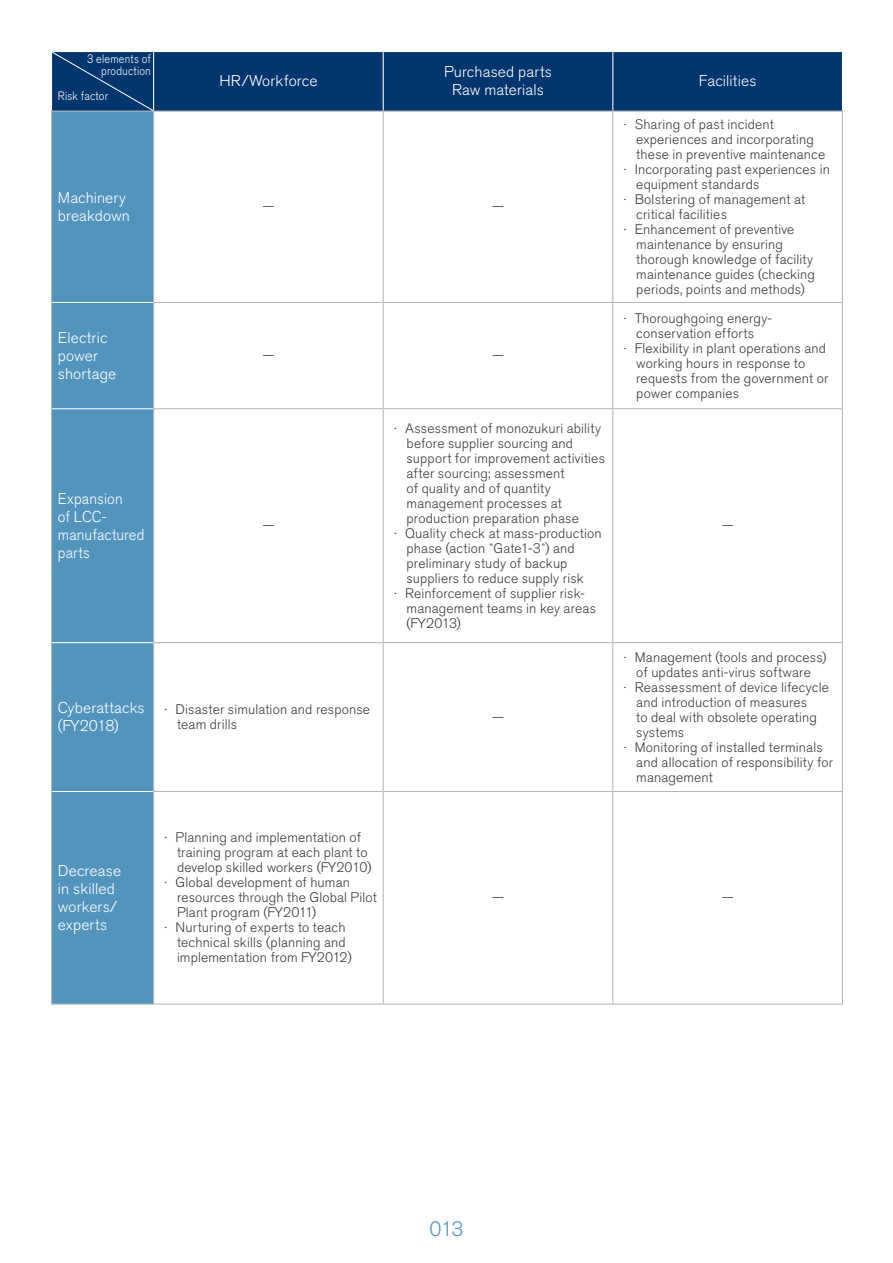
<style>
.page{position:relative;width:893px;height:1263px;background:#fff}
.page>*{position:absolute;margin:0;border:0;box-sizing:border-box;transform-origin:0 0}
.t1{font:300 20.7px "Nissan Pro";color:#5394bd}
.t2{font:300 15.45px/18px "Nissan Pro";letter-spacing:.01em;color:#fff}
.t3{font:300 15.45px "Nissan Pro";letter-spacing:.01em;color:#fff;scale:.95 1}
.t4{font:300 13.8px/15px "Nissan Pro";letter-spacing:.01em;color:#3e3a39}
.t5{font:300 12.15px/12px "Nissan Pro";letter-spacing:.015em;color:#fff;text-align:right;scale:.9 1}
.t6{font:300 12px "Shin Go Pr 6 N";color:#3e3a39}
.s1{font-family:"Nissan Pro";font-size:13.8px}
</style>
<div class="page">
<div style="left:154px;top:52px;width:688px;height:59px;background:#00366d"></div>
<div style="left:52px;top:112px;width:101px;height:891px;background:#5394bd"></div>
<hr style="left:383px;top:52px;width:1px;height:59px;background:#fff">
<hr style="left:612px;top:52px;width:1px;height:59px;background:#fff">
<hr style="left:52px;top:302px;width:101px;height:1px;background:#fff">
<hr style="left:52px;top:408px;width:101px;height:1px;background:#fff">
<hr style="left:52px;top:642px;width:101px;height:1px;background:#fff">
<hr style="left:52px;top:791px;width:101px;height:1px;background:#fff">
<hr style="left:51px;top:111px;width:103px;height:1px;background:#b5b6b6">
<hr style="left:51px;top:112px;width:1px;height:190px;background:#b5b6b6">
<hr style="left:154px;top:111px;width:229px;height:1px;background:#b5b6b6">
<hr style="left:153px;top:112px;width:1px;height:190px;background:#b5b6b6">
<hr style="left:383px;top:111px;width:230px;height:1px;background:#b5b6b6">
<hr style="left:383px;top:112px;width:1px;height:190px;background:#b5b6b6">
<hr style="left:613px;top:111px;width:230px;height:1px;background:#b5b6b6">
<hr style="left:612px;top:112px;width:1px;height:190px;background:#b5b6b6">
<hr style="left:842px;top:112px;width:1px;height:190px;background:#b5b6b6">
<hr style="left:51px;top:302px;width:1px;height:107px;background:#b5b6b6">
<hr style="left:153px;top:302px;width:230px;height:1px;background:#b5b6b6">
<hr style="left:153px;top:303px;width:1px;height:105px;background:#b5b6b6">
<hr style="left:383px;top:302px;width:230px;height:1px;background:#b5b6b6">
<hr style="left:383px;top:303px;width:1px;height:105px;background:#b5b6b6">
<hr style="left:613px;top:302px;width:230px;height:1px;background:#b5b6b6">
<hr style="left:612px;top:303px;width:1px;height:105px;background:#b5b6b6">
<hr style="left:842px;top:303px;width:1px;height:105px;background:#b5b6b6">
<hr style="left:51px;top:409px;width:1px;height:234px;background:#b5b6b6">
<hr style="left:153px;top:408px;width:230px;height:1px;background:#b5b6b6">
<hr style="left:153px;top:409px;width:1px;height:233px;background:#b5b6b6">
<hr style="left:383px;top:408px;width:230px;height:1px;background:#b5b6b6">
<hr style="left:383px;top:409px;width:1px;height:233px;background:#b5b6b6">
<hr style="left:613px;top:408px;width:230px;height:1px;background:#b5b6b6">
<hr style="left:612px;top:409px;width:1px;height:233px;background:#b5b6b6">
<hr style="left:842px;top:409px;width:1px;height:233px;background:#b5b6b6">
<hr style="left:51px;top:643px;width:1px;height:148px;background:#b5b6b6">
<hr style="left:153px;top:642px;width:230px;height:1px;background:#b5b6b6">
<hr style="left:153px;top:643px;width:1px;height:148px;background:#b5b6b6">
<hr style="left:383px;top:642px;width:230px;height:1px;background:#b5b6b6">
<hr style="left:383px;top:643px;width:1px;height:148px;background:#b5b6b6">
<hr style="left:613px;top:642px;width:230px;height:1px;background:#b5b6b6">
<hr style="left:612px;top:643px;width:1px;height:148px;background:#b5b6b6">
<hr style="left:842px;top:643px;width:1px;height:148px;background:#b5b6b6">
<hr style="left:51px;top:791px;width:1px;height:212px;background:#b5b6b6">
<hr style="left:153px;top:791px;width:230px;height:1px;background:#b5b6b6">
<hr style="left:153px;top:792px;width:1px;height:211px;background:#b5b6b6">
<hr style="left:383px;top:791px;width:230px;height:1px;background:#b5b6b6">
<hr style="left:383px;top:792px;width:1px;height:211px;background:#b5b6b6">
<hr style="left:613px;top:791px;width:230px;height:1px;background:#b5b6b6">
<hr style="left:612px;top:792px;width:1px;height:211px;background:#b5b6b6">
<hr style="left:842px;top:792px;width:1px;height:211px;background:#b5b6b6">
<hr style="left:51px;top:1003px;width:103px;height:2px;background:#b5b6b6">
<hr style="left:154px;top:1003px;width:229px;height:2px;background:#b5b6b6">
<hr style="left:383px;top:1003px;width:230px;height:2px;background:#b5b6b6">
<hr style="left:613px;top:1003px;width:230px;height:2px;background:#b5b6b6">
<svg style="left:52px;top:52px;width:101px;height:59px;background:#063b70"></svg>
<p class="t5" style="left:87px;top:53px;width:72px">3 elements of production</p>
<p class="t5" style="left:58px;top:89px;width:57px">Risk factor</p>
<p class="t2" style="left:58px;top:188px;width:69px">Machinery</p>
<p class="t2" style="left:58px;top:206px;width:74px">breakdown</p>
<p class="t2" style="left:58px;top:328px;width:60px">Electric power shortage</p>
<p class="t3" style="left:58px;top:488px;width:70px">Expansion</p>
<p class="t3" style="left:58px;top:524px;width:93px">manufactured</p>
<p class="t3" style="left:58px;top:506px;width:53px">of LCC-</p>
<p class="t3" style="left:58px;top:542px;width:35px">parts</p>
<p class="t2" style="left:444px;top:63px;width:110px">Purchased parts</p>
<p class="t2" style="left:219px;top:72px;width:100px">HR/Workforce</p>
<p class="t2" style="left:699px;top:72px;width:59px">Facilities</p>
<p class="t2" style="left:452px;top:81px;width:93px">Raw materials</p>
<p class="t6" style="left:262px;top:197px;width:13px">ー</p>
<p class="t6" style="left:492px;top:197px;width:13px">ー</p>
<p class="t6" style="left:619px;top:114px;width:13px">・</p>
<p class="t6" style="left:619px;top:159px;width:13px">・</p>
<p class="t6" style="left:619px;top:189px;width:13px">・</p>
<p class="t6" style="left:619px;top:219px;width:13px">・</p>
<p class="t4" style="left:635px;top:116px;width:141px">Sharing of past incident</p>
<p class="t4" style="left:635px;top:131px;width:197px">experiences and incorporating these in preventive maintenance<br>Incorporating past experiences in</p>
<p class="t4" style="left:635px;top:176px;width:172px">equipment standards<br>Bolstering of management at</p>
<p class="t4" style="left:635px;top:206px;width:161px">critical facilities<br>Enhancement of preventive</p>
<p class="t4" style="left:636px;top:236px;width:180px">maintenance by ensuring thorough knowledge of facility maintenance guides (checking periods, points and methods(</p>
<p class="t6" style="left:619px;top:308px;width:13px">・</p>
<p class="t4" style="left:635px;top:310px;width:139px">Thoroughgoing energy-</p>
<p class="t4" style="left:636px;top:325px;width:120px">conservation efforts</p>
<p class="t6" style="left:262px;top:346px;width:13px">ー</p>
<p class="t6" style="left:492px;top:346px;width:13px">ー</p>
<p class="t6" style="left:619px;top:338px;width:13px">・</p>
<p class="t4" style="left:635px;top:340px;width:193px">Flexibility in plant operations and</p>
<p class="t4" style="left:636px;top:355px;width:194px">working hours in response to requests from the government or power companies</p>
<p class="t6" style="left:262px;top:516px;width:13px">ー</p>
<p class="t6" style="left:390px;top:418px;width:13px">・</p>
<p class="t6" style="left:390px;top:523px;width:13px">・</p>
<p class="t6" style="left:390px;top:583px;width:13px">・</p>
<p class="t4" style="left:405px;top:420px;width:197px">Assessment of monozukuri ability</p>
<p class="t4" style="left:405px;top:435px;width:201px">before supplier sourcing and support for improvement activities after sourcing; assessment<br>of quality and of quantity management processes at production preparation phase<br>Quality check at mass-production</p>
<p class="t6" style="left:541px;top:538px;width:10px">”<span class="s1">)</span></p>
<p class="t4" style="left:407px;top:540px;width:179px">phase (action<br>preliminary study of backup suppliers to reduce supply risk</p>
<p class="t4" style="left:407px;top:600px;width:191px">management teams in key areas</p>
<p class="t4" style="left:494px;top:540px;width:49px">Gate1-3</p>
<p class="t4" style="left:553px;top:540px;width:23px">and</p>
<p class="t6" style="left:489px;top:538px;width:6px">“</p>
<p class="t4" style="left:405px;top:585px;width:181px">Reinforcement of supplier risk-</p>
<p class="t4" style="left:407px;top:615px;width:56px">(FY2013(</p>
<p class="t6" style="left:722px;top:516px;width:13px">ー</p>
<p class="t2" style="left:58px;top:699px;width:88px">Cyberattacks (FY2018(</p>
<p class="t4" style="left:176px;top:702px;width:196px">Disaster simulation and response</p>
<p class="t6" style="left:160px;top:700px;width:13px">・</p>
<p class="t4" style="left:177px;top:717px;width:62px">team drills</p>
<p class="t2" style="left:58px;top:861px;width:65px">Decrease in skilled workers/ experts</p>
<p class="t6" style="left:160px;top:828px;width:13px">・</p>
<p class="t6" style="left:160px;top:873px;width:13px">・</p>
<p class="t6" style="left:160px;top:918px;width:13px">・</p>
<p class="t4" style="left:176px;top:830px;width:187px">Planning and implementation of</p>
<p class="t4" style="left:176px;top:845px;width:197px">training program at each plant to develop skilled workers (FY2010(<br>Global development of human</p>
<p class="t4" style="left:176px;top:890px;width:203px">resources through the Global Pilot<br>Plant program (FY2011(<br>Nurturing of experts to teach</p>
<p class="t4" style="left:177px;top:935px;width:176px">technical skills (planning and implementation from FY2012(</p>
<p class="t6" style="left:492px;top:707px;width:13px">ー</p>
<p class="t6" style="left:492px;top:888px;width:13px">ー</p>
<h1 class="t1" style="left:429px;top:1215px;width:36px">013</h1>
<p class="t6" style="left:619px;top:647px;width:13px">・</p>
<p class="t6" style="left:619px;top:677px;width:13px">・</p>
<p class="t6" style="left:619px;top:737px;width:13px">・</p>
<p class="t4" style="left:635px;top:649px;width:193px">Management (tools and process(</p>
<p class="t4" style="left:635px;top:664px;width:196px">of updates anti-virus software<br>Reassessment of device lifecycle</p>
<p class="t4" style="left:635px;top:694px;width:189px">and introduction of measures<br>to deal with obsolete operating systems<br>Monitoring of installed terminals</p>
<p class="t4" style="left:636px;top:754px;width:198px">and allocation of responsibility for management</p>
<p class="t6" style="left:722px;top:888px;width:13px">ー</p>
</div>
